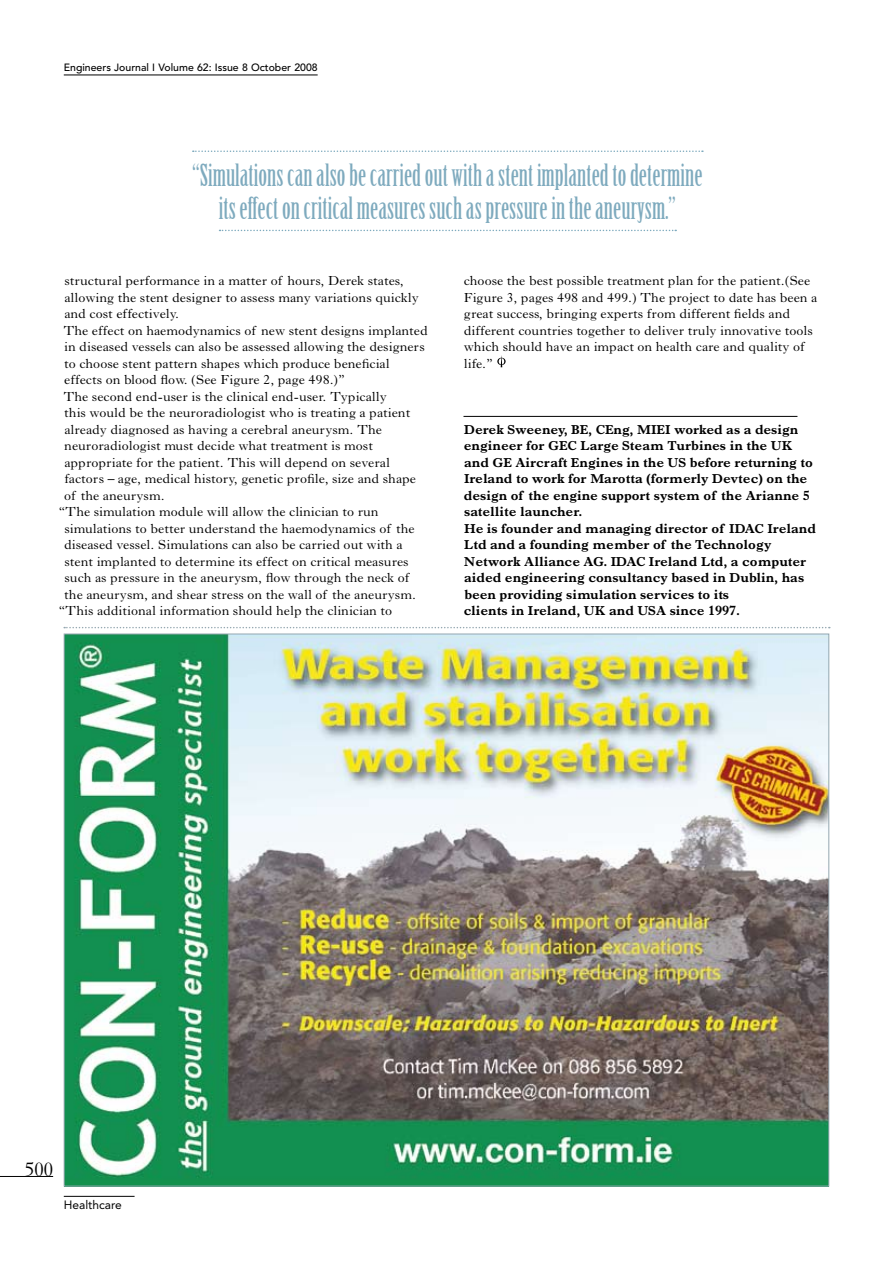
<style>
.page{position:relative;width:893px;height:1263px;background:#fff}
.page>*{position:absolute;margin:0;border:0;box-sizing:border-box;transform-origin:0 0}
.t1{font:30px/33px "Birch Std";color:#7eaabe;text-align:center}
.t2{font:21px "Granjon";color:#000}
.t3{font:13.5px/16.5px "Imprint";color:#000}
.t4{font:700 13.5px/16.5px "Imprint";color:#000}
.t5{font:12px "Avenir";color:#000}
.t6{font:500 10.5px "Avenir";color:#000}
</style>
<div class="page">
<hr style="left:64px;top:75px;width:254px;height:1px;background:#000">
<hr style="left:0;top:1176px;width:53px;height:1px;background:#000">
<hr style="left:64px;top:1196px;width:71px;height:1px;background:#000">
<hr style="left:463px;top:416px;width:334px;height:1px;background:#000">
<svg style="left:497px;top:355px;width:9px;height:12px"></svg>
<svg style="left:193px;top:150px;width:510px;height:2px"></svg>
<svg style="left:220px;top:230px;width:456px;height:1px"></svg>
<img style="left:66px;top:636px;width:761px;height:548px">
<svg style="left:64px;top:627px;width:766px;height:1px"></svg>
<p class="t6" style="left:64px;top:61px;width:255px">Engineers Journal I Volume 62: Issue 8 October 2008</p>
<h1 class="t1" style="left:192px;top:159px;width:512px">“Simulations can also be carried out with a stent implanted to determine its effect on critical measures such as pressure in the aneurysm.”</h1>
<p class="t3" style="left:64px;top:272px;width:341px">structural performance in a matter of hours, Derek states,</p>
<p class="t3" style="left:64px;top:289px;width:356px">allowing the stent designer to assess many variations quickly</p>
<p class="t3" style="left:64px;top:305px;width:116px">and cost effectively.</p>
<p class="t3" style="left:63px;top:322px;width:366px">The effect on haemodynamics of new stent designs implanted</p>
<p class="t3" style="left:64px;top:338px;width:362px">in diseased vessels can also be assessed allowing the designers</p>
<p class="t3" style="left:64px;top:355px;width:327px">to choose stent pattern shapes which produce beneficial</p>
<p class="t3" style="left:64px;top:371px;width:282px">effects on blood flow. (See Figure 2, page 498.)”</p>
<p class="t3" style="left:63px;top:388px;width:325px">The second end-user is the clinical end-user. Typically</p>
<p class="t3" style="left:64px;top:404px;width:348px">this would be the neuroradiologist who is treating a patient</p>
<p class="t3" style="left:64px;top:421px;width:319px">already diagnosed as having a cerebral aneurysm. The</p>
<p class="t3" style="left:64px;top:437px;width:310px">neuroradiologist must decide what treatment is most</p>
<p class="t3" style="left:64px;top:454px;width:327px">appropriate for the patient. This will depend on several</p>
<p class="t3" style="left:64px;top:470px;width:353px">factors – age, medical history, genetic profile, size and shape</p>
<p class="t3" style="left:64px;top:487px;width:102px">of the aneurysm.</p>
<p class="t3" style="left:59px;top:503px;width:322px">“The simulation module will allow the clinician to run</p>
<p class="t3" style="left:64px;top:520px;width:352px">simulations to better understand the haemodynamics of the</p>
<p class="t3" style="left:64px;top:536px;width:340px">diseased vessel. Simulations can also be carried out with a</p>
<p class="t3" style="left:64px;top:553px;width:346px">stent implanted to determine its effect on critical measures</p>
<p class="t3" style="left:64px;top:569px;width:346px">such as pressure in the aneurysm, flow through the neck of</p>
<p class="t3" style="left:64px;top:586px;width:353px">the aneurysm, and shear stress on the wall of the aneurysm.</p>
<p class="t3" style="left:59px;top:602px;width:335px">“This additional information should help the clinician to</p>
<p class="t3" style="left:463px;top:272px;width:355px">choose the best possible treatment plan for the patient.(See Figure 3, pages 498 and 499.) The project to date has been a great success, bringing experts from different fields and different countries together to deliver truly innovative tools which should have an impact on health care and quality of life.”</p>
<p class="t4" style="left:464px;top:421px;width:354px">Derek Sweeney, BE, CEng, MIEI worked as a design engineer for GEC Large Steam Turbines in the UK and GE Aircraft Engines in the US before returning to Ireland to work for Marotta (formerly Devtec) on the design of the engine support system of the Arianne 5 satellite launcher.<br>He is founder and managing director of IDAC Ireland Ltd and a founding member of the Technology Network Alliance AG. IDAC Ireland Ltd, a computer aided engineering consultancy based in Dublin, has been providing simulation services to its<br>clients in Ireland, UK and USA since 1997.</p>
<h2 class="t2" style="left:25px;top:1158px;width:29px">500</h2>
<p class="t5" style="left:64px;top:1198px;width:60px">Healthcare</p>
</div>
